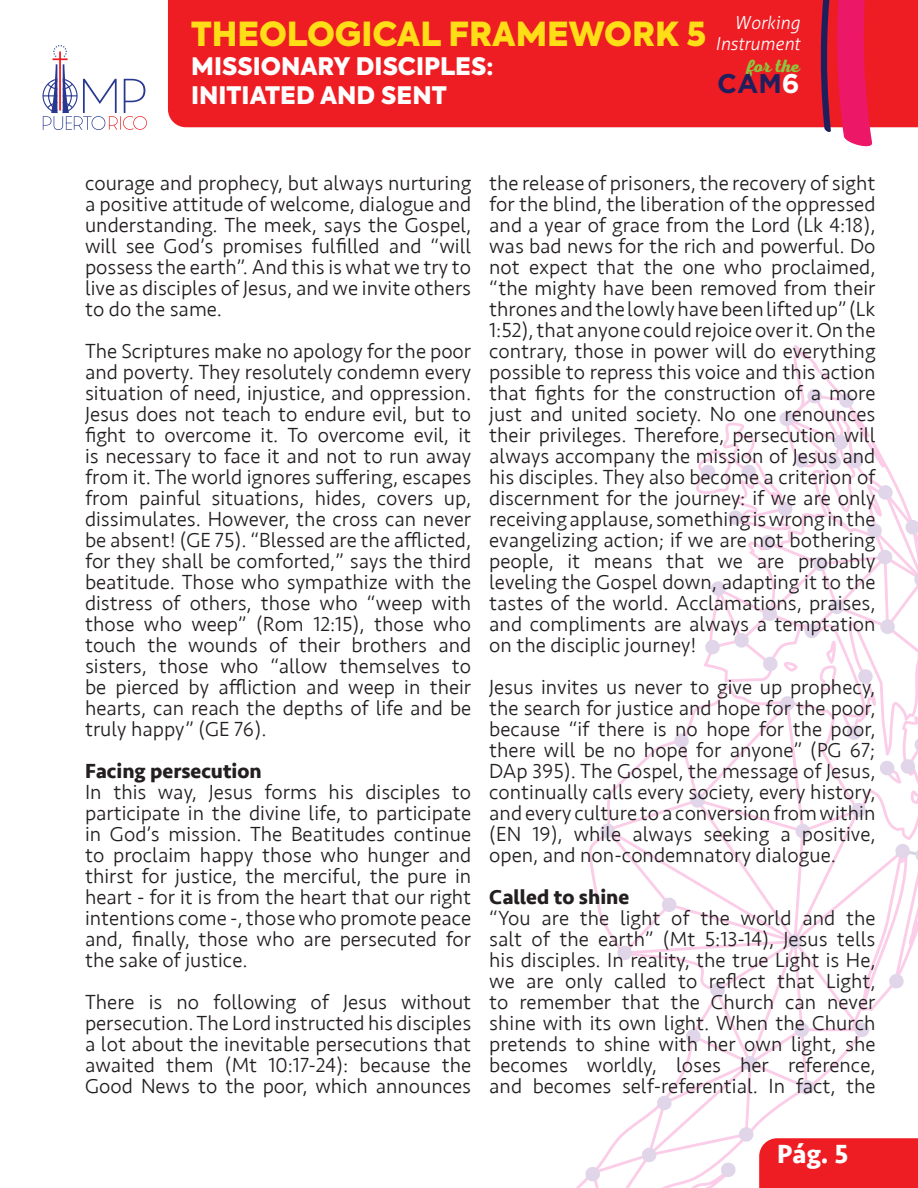
<style>
.page{position:relative;width:918px;height:1188px;background:#fff}
.page>*{position:absolute;margin:0;border:0;box-sizing:border-box;transform-origin:0 0}
.t1{font:900 33px "Axiforma";color:#ffdd17}
.t2{font:700 27px "Seravek";color:#fff}
.t3{font:700 27px "Gotham";color:#201f5e}
.t4{font:900 24px/28.8px "Axiforma";color:#fff}
.texto{font:300 21px/21px "Seravek";color:#231f20;text-align:justify}
.texto-2{font:700 21px "Seravek";color:#231f20}
.t5{font:italic 300 18px/21.6px "Aller";color:#fff;text-align:right}
.t6{font:18px "Nexa Script Trial Bold";color:#8bc63e}
.s1{color:#fff}
</style>
<div class="page">
<div style="left:168px;top:0;width:652px;height:127px;background:#ee1d23"></div>
<svg style="left:820px;top:0;width:98px;height:147px;background:#e3324e"></svg>
<svg style="left:43px;top:45px;width:104px;height:85px"></svg>
<svg style="left:585px;top:388px;width:333px;height:800px"></svg>
<h1 class="t1" style="left:191px;top:11px;width:517px">THEOLOGICAL FRAMEWORK 5</h1>
<p class="t4" style="left:191px;top:52px;width:304px">MISSIONARY DISCIPLES:<br>INITIATED AND SENT</p>
<p class="t5" style="left:715px;top:12px;width:86px">Working<br>Instrument</p>
<p class="t6" style="left:747px;top:56px;width:54px">for the</p>
<p class="t3" style="left:717px;top:68px;width:84px">CAM<span class="s1">6</span></p>
<p class="texto" style="left:85px;top:172px;width:388px">courage and prophecy, but always nurturing a positive attitude of welcome, dialogue and understanding. The meek, says the Gospel, will see God’s promises fulfilled and “will possess the earth”. And this is what we try to live as disciples of Jesus, and we invite others to do the same.</p>
<p class="texto" style="left:85px;top:340px;width:388px">The Scriptures make no apology for the poor and poverty. They resolutely condemn every situation of need, injustice, and oppression.<br>Jesus does not teach to endure evil, but to fight to overcome it. To overcome evil, it is necessary to face it and not to run away from it. The world ignores suffering, escapes from painful situations, hides, covers up, dissimulates. However, the cross can never be absent! (GE 75). “Blessed are the afflicted, for they shall be comforted,” says the third beatitude. Those who sympathize with the distress of others, those who “weep with those who weep” (Rom 12:15), those who touch the wounds of their brothers and sisters, those who “allow themselves to be pierced by affliction and weep in their hearts, can reach the depths of life and be truly happy” (GE 76).</p>
<p class="texto-2" style="left:85px;top:754px;width:178px">Facing persecution</p>
<p class="texto" style="left:85px;top:781px;width:388px">In this way, Jesus forms his disciples to participate in the divine life, to participate in God’s mission. The Beatitudes continue to proclaim happy those who hunger and thirst for justice, the merciful, the pure in heart - for it is from the heart that our right intentions come -, those who promote peace and, finally, those who are persecuted for the sake of justice.</p>
<p class="texto" style="left:85px;top:991px;width:388px">There is no following of Jesus without persecution. The Lord instructed his disciples a lot about the inevitable persecutions that awaited them (Mt 10:17-24): because the Good News to the poor, which announces</p>
<p class="texto" style="left:489px;top:172px;width:388px">the release of prisoners, the recovery of sight for the blind, the liberation of the oppressed and a year of grace from the Lord (Lk 4:18), was bad news for the rich and powerful. Do not expect that the one who proclaimed, “the mighty have been removed from their thrones and the lowly have been lifted up” (Lk 1:52), that anyone could rejoice over it. On the contrary, those in power will do everything possible to repress this voice and this action that fights for the construction of a more just and united society. No one renounces their privileges. Therefore, persecution will always accompany the mission of Jesus and his disciples. They also become a criterion of discernment for the journey: if we are only receiving applause, something is wrong in the evangelizing action; if we are not bothering people, it means that we are probably leveling the Gospel down, adapting it to the tastes of the world. Acclamations, praises, and compliments are always a temptation on the disciplic journey!</p>
<p class="texto" style="left:489px;top:676px;width:388px">Jesus invites us never to give up prophecy, the search for justice and hope for the poor, because “if there is no hope for the poor, there will be no hope for anyone” (PG 67; DAp 395). The Gospel, the message of Jesus, continually calls every society, every history, and every culture to a conversion from within (EN 19), while always seeking a positive, open, and non-condemnatory dialogue.</p>
<p class="texto-2" style="left:489px;top:880px;width:142px">Called to shine</p>
<p class="texto" style="left:489px;top:907px;width:388px">“You are the light of the world and the salt of the earth” (Mt 5:13-14), Jesus tells his disciples. In reality, the true Light is He, we are only called to reflect that Light, to remember that the Church can never shine with its own light. When the Church pretends to shine with her own light, she becomes worldly, loses her reference, and becomes self-referential. In fact, the</p>
<p class="t2" style="left:777px;top:1133px;width:73px">Pág. 5</p>
</div>
